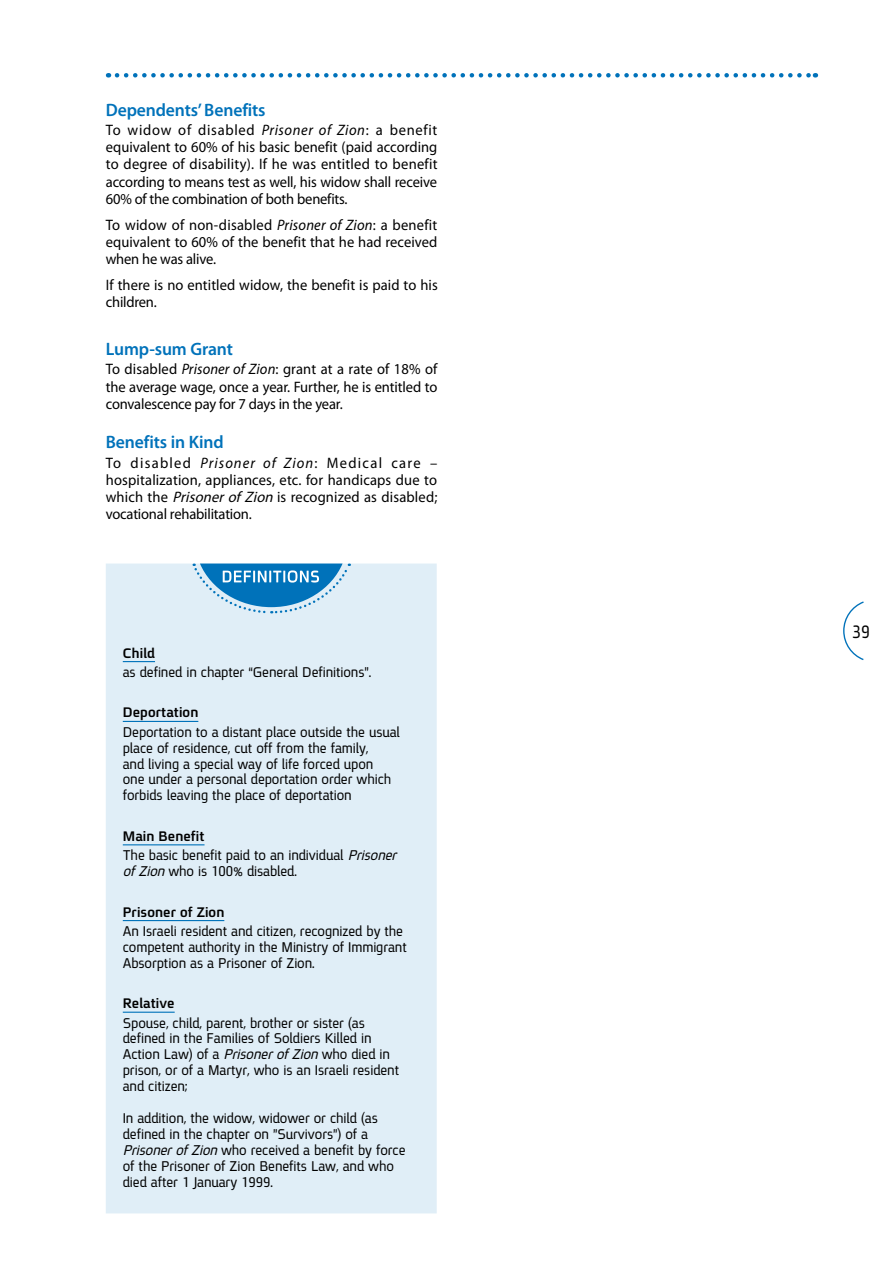
<style>
.page{position:relative;width:893px;height:1263px;background:#fff}
.page>*{position:absolute;margin:0;border:0;box-sizing:border-box;transform-origin:0 0}
.t1{font:19.5px "Fb Spoiler Eng";color:#000;scale:.9 1}
.t2{font:600 18px "Myriad Pro";letter-spacing:-.005em;color:#0072ba}
.t3{font:15.3px/15.9px "Fb Spoiler Eng";letter-spacing:-.005em;color:#000;scale:.96 1}
.t4{font:15.15px/17.2px "Myriad Pro";letter-spacing:-.01em;color:#000;text-align:justify;scale:.96 1}
.t5{font:700 15px "Fb Spoiler Eng";letter-spacing:.005em;color:#000}
.s1{font-style:italic}
</style>
<div class="page">
<svg style="left:117px;top:73px;width:699px;height:5px"></svg>
<svg style="left:843px;top:601px;width:21px;height:59px"></svg>
<div style="left:106px;top:563px;width:331px;height:650px;background:#e0eef7"></div>
<svg style="left:192px;top:563px;width:159px;height:52px;background:#6fafd8"></svg>
<hr style="left:123px;top:661px;width:32px;height:1px;background:#0072ba">
<hr style="left:123px;top:721px;width:75px;height:1px;background:#0072ba">
<hr style="left:123px;top:844px;width:82px;height:1px;background:#0072ba">
<hr style="left:123px;top:920px;width:101px;height:1px;background:#0072ba">
<hr style="left:123px;top:1012px;width:52px;height:1px;background:#0072ba">
<p class="t2" style="left:106px;top:98px;width:161px">Dependents’ Benefits</p>
<p class="t4" style="left:106px;top:121px;width:347px">To widow of disabled <span class="s1">Prisoner of Zion</span>: a benefit equivalent to 60% of his basic benefit (paid according to degree of disability). If he was entitled to benefit according to means test as well, his widow shall receive 60% of the combination of both benefits.</p>
<p class="t4" style="left:106px;top:216px;width:347px">To widow of non-disabled <span class="s1">Prisoner of Zion</span>: a benefit equivalent to 60% of the benefit that he had received when he was alive.</p>
<p class="t4" style="left:106px;top:276px;width:347px">If there is no entitled widow, the benefit is paid to his children.</p>
<p class="t2" style="left:106px;top:337px;width:129px">Lump-sum Grant</p>
<p class="t4" style="left:106px;top:360px;width:347px">To disabled <span class="s1">Prisoner of Zion</span>: grant at a rate of 18% of the average wage, once a year. Further, he is entitled to convalescence pay for 7 days in the year.</p>
<p class="t2" style="left:106px;top:431px;width:119px">Benefits in Kind</p>
<p class="t4" style="left:106px;top:454px;width:347px">To disabled <span class="s1">Prisoner of Zion</span>: Medical care – hospitalization, appliances, etc. for handicaps due to which the <span class="s1">PrisonerofZion</span> is recognized as disabled; vocational rehabilitation.</p>
<p class="t5" style="left:123px;top:645px;width:34px">Child</p>
<p class="t3" style="left:123px;top:664px;width:261px">as defined in chapter “General Definitions”.</p>
<p class="t5" style="left:123px;top:705px;width:77px">Deportation</p>
<p class="t3" style="left:123px;top:724px;width:290px">Deportation to a distant place outside the usual place of residence, cut off from the family,<br>and living a special way of life forced upon<br>one under a personal deportation order which forbids leaving the place of deportation</p>
<p class="t5" style="left:123px;top:828px;width:83px">Main Benefit</p>
<p class="t3" style="left:123px;top:848px;width:290px">The basic benefit paid to an individual <span class="s1">Prisoner ofZion</span> who is 100% disabled.</p>
<p class="t5" style="left:123px;top:904px;width:103px">Prisoner of Zion</p>
<p class="t3" style="left:123px;top:923px;width:297px">An Israeli resident and citizen, recognized by the competent authority in the Ministry of Immigrant<br>Absorption as a Prisoner of Zion.</p>
<p class="t5" style="left:123px;top:996px;width:53px">Relative</p>
<p class="t3" style="left:123px;top:1015px;width:289px">Spouse, child, parent, brother or sister (as defined in the Families of Soldiers Killed in Action Law) of a <span class="s1">PrisonerofZion</span> who died in prison, or of a Martyr, who is an Israeli resident and citizen;</p>
<p class="t3" style="left:123px;top:1110px;width:296px">In addition, the widow, widower or child (as defined in the chapter on "Survivors") of a <span class="s1">PrisonerofZion</span> who received a benefit by force of the Prisoner of Zion Benefits Law, and who died after 1 January 1999.</p>
<p class="t1" style="left:852px;top:622px;width:21px">39</p>
</div>
